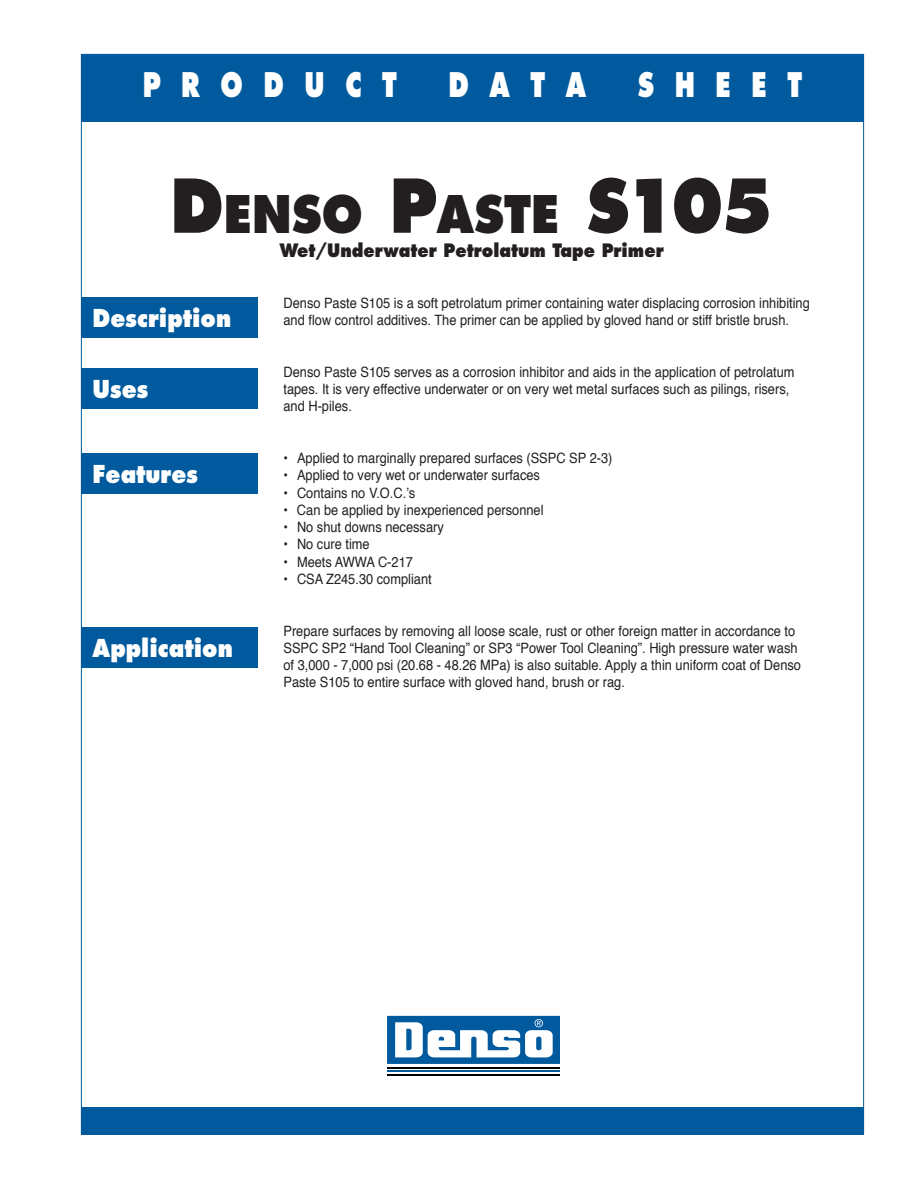
<style>
.page{position:relative;width:918px;height:1188px;background:#fff}
.page>*{position:absolute;margin:0;border:0;box-sizing:border-box;transform-origin:0 0}
.t1{font:800 72px "Futura";color:#231f20;scale:.9 1}
.t2{font:800 50.4px "Futura";color:#231f20;scale:.9 1}
.t3{font:800 33px "Futura";color:#fff;scale:.75 1}
.t4{font:800 24px "Futura";color:#fff;scale:.9 1}
.t5{font:800 18px "Futura";color:#231f20;scale:.9 1}
.t6{font:14.25px/17.2px "Helvetica";color:#231f20;scale:.9 1}
.s1{font-size:50.4px}
.s2{font-size:72px}
</style>
<div class="page">
<div style="left:81px;top:54px;width:783px;height:68px;background:#015a9d"></div>
<div style="left:81px;top:1107px;width:783px;height:27px;background:#015a9d"></div>
<svg style="left:387px;top:1015px;width:173px;height:61px"></svg>
<hr style="left:387px;top:1067px;width:173px;height:2px;background:#000001">
<hr style="left:387px;top:1071px;width:173px;height:1px;background:#015a9d">
<hr style="left:387px;top:1074px;width:173px;height:1px;background:#000001">
<svg style="left:387px;top:1016px;width:173px;height:48px"></svg>
<div style="left:81px;top:297px;width:176px;height:41px;background:#015a9d"></div>
<div style="left:81px;top:368px;width:176px;height:40px;background:#015a9d"></div>
<div style="left:81px;top:453px;width:176px;height:41px;background:#015a9d"></div>
<div style="left:81px;top:627px;width:176px;height:41px;background:#015a9d"></div>
<h3 class="t3" style="left:143px;top:67px;width:341px">P R O D U C T</h3>
<h3 class="t3" style="left:448px;top:67px;width:185px">D A T A</h3>
<h3 class="t3" style="left:638px;top:67px;width:221px">S H E E T</h3>
<h1 class="t1" style="left:390px;top:166px;width:428px">P<span class="s1">ASTE</span> S105</h1>
<h2 class="t2" style="left:170px;top:186px;width:215px"><span class="s2">D</span>ENSO</h2>
<p class="t5" style="left:280px;top:240px;width:428px">Wet/Underwater Petrolatum Tape Primer</p>
<h3 class="t4" style="left:93px;top:304px;width:156px">Description</h3>
<h3 class="t4" style="left:93px;top:375px;width:63px">Uses</h3>
<h3 class="t4" style="left:93px;top:460px;width:119px">Features</h3>
<h3 class="t4" style="left:93px;top:635px;width:157px">Application</h3>
<p class="t6" style="left:284px;top:295px;width:586px">Denso Paste S105 is a soft petrolatum primer containing water displacing corrosion inhibiting and flow control additives. The primer can be applied by gloved hand or stiff bristle brush.</p>
<p class="t6" style="left:284px;top:364px;width:569px">Denso Paste S105 serves as a corrosion inhibitor and aids in the application of petrolatum tapes. It is very effective underwater or on very wet metal surfaces such as pilings, risers, and H-piles.</p>
<p class="t6" style="left:284px;top:451px;width:367px">• Applied to marginally prepared surfaces (SSPC SP 2-3)</p>
<p class="t6" style="left:284px;top:468px;width:287px">• Applied to very wet or underwater surfaces</p>
<p class="t6" style="left:284px;top:485px;width:148px">• Contains no V.O.C.’s</p>
<p class="t6" style="left:284px;top:502px;width:290px">• Can be applied by inexperienced personnel</p>
<p class="t6" style="left:284px;top:520px;width:180px">• No shut downs necessary</p>
<p class="t6" style="left:284px;top:537px;width:97px">• No cure time</p>
<p class="t6" style="left:284px;top:554px;width:145px">• Meets AWWA C-217</p>
<p class="t6" style="left:284px;top:571px;width:166px">• CSA Z245.30 compliant</p>
<p class="t6" style="left:284px;top:623px;width:577px">Prepare surfaces by removing all loose scale, rust or other foreign matter in accordance to SSPC SP2 “Hand Tool Cleaning” or SP3 “Power Tool Cleaning”. High pressure water wash of 3,000 - 7,000 psi (20.68 - 48.26 MPa) is also suitable. Apply a thin uniform coat of Denso Paste S105 to entire surface with gloved hand, brush or rag.</p>
</div>
